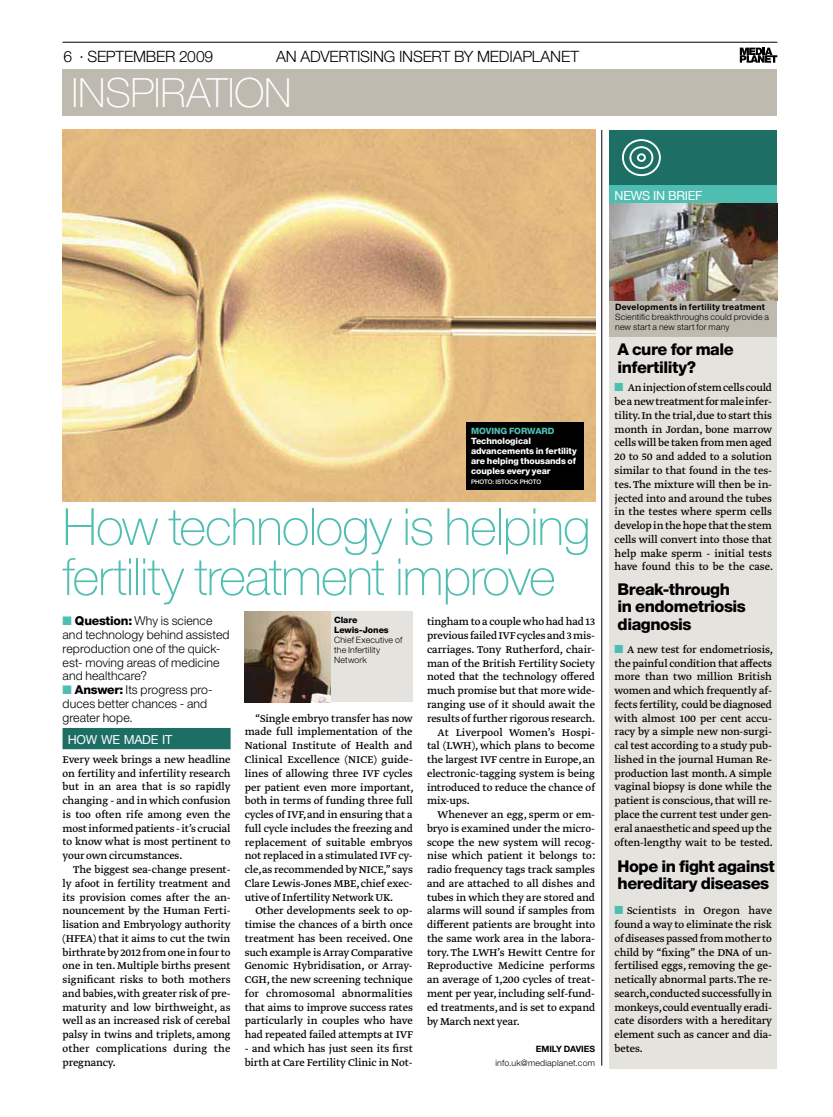
<style>
.page{position:relative;width:833px;height:1117px;background:#fff}
.page>*{position:absolute;margin:0;border:0;box-sizing:border-box;transform-origin:0 0}
.t1{font:100 51.25px/50px "Helvetica Neue MP Pro";letter-spacing:-.02em;color:#4fbeb2}
.t2{font:100 40.38px "Helvetica Neue MP Pro";letter-spacing:-.005em;color:#fff}
.t3{font:800 16.25px/17.5px "Helvetica Neue MP Pro";letter-spacing:-.03em;color:#000}
.t4{font:300 15.62px "Helvetica Neue MP Pro";letter-spacing:-.01em;color:#000}
.t5{font:12.5px "Helvetica Neue MP Pro";letter-spacing:-.02em;color:#fff}
.t6{font:300 12.25px/13.8px "Helvetica Neue MP Pro";letter-spacing:.005em;color:#000}
.t7{font:11.62px/13.8px "Greta Text Pro";letter-spacing:-.005em;color:#000;text-align:justify}
.t8{font:300 8.75px/10px "Helvetica Neue MP Pro";letter-spacing:.02em;color:#000}
.t9{font:800 8.75px/10px "Helvetica Neue MP Pro";letter-spacing:-.01em;color:#fff}
.t10{font:700 8.75px "Helvetica Neue MP Pro";letter-spacing:.025em;color:#000}
.t11{font:800 8.75px/10px "Helvetica Neue MP Pro";letter-spacing:-.01em;color:#000}
.t12{font:800 8.75px "Helvetica Neue MP Pro";letter-spacing:-.005em;color:#4fbeb2}
.t13{font:700 8.75px "Helvetica Neue MP Pro";letter-spacing:-.005em;color:#000}
.t14{font:500 6.25px "Helvetica Neue MP Pro";letter-spacing:-.02em;color:#fff}
.s1{font-weight:800}
</style>
<div class="page">
<hr style="left:62px;top:42px;width:715px;height:1px;background:#000">
<svg style="left:739px;top:48px;width:38px;height:15px"></svg>
<img style="left:62px;top:130px;width:533px;height:371px">
<div style="left:62px;top:727px;width:168px;height:22px;background:#1d6e64"></div>
<div style="left:465px;top:422px;width:118px;height:68px;background:#000"></div>
<hr style="left:601px;top:130px;width:1px;height:935px;background:#000">
<div style="left:329px;top:611px;width:84px;height:91px;background:#e5e3de"></div>
<div style="left:62px;top:69px;width:715px;height:47px;background:#bebab0"></div>
<img style="left:245px;top:611px;width:85px;height:91px">
<div style="left:609px;top:336px;width:168px;height:732px;background:#e5e3de"></div>
<div style="left:609px;top:298px;width:168px;height:38px;background:#bebab0"></div>
<div style="left:609px;top:131px;width:168px;height:54px;background:#1d6e64"></div>
<div style="left:609px;top:185px;width:168px;height:21px;background:#4fbeb2"></div>
<div style="left:622px;top:139px;width:38px;height:37px;border:2px solid #fff;border-radius:50%"></div>
<div style="left:629px;top:146px;width:24px;height:23px;border:2px solid #fff;border-radius:50%"></div>
<div style="left:637px;top:153px;width:9px;height:9px;border:2px solid #fff;border-radius:50%"></div>
<img style="left:609px;top:204px;width:168px;height:97px">
<h3 class="t4" style="left:63px;top:51px;width:151px">6 · SEPTEMBER 2009</h3>
<h3 class="t4" style="left:276px;top:51px;width:304px">AN ADVERTISING INSERT BY MEDIAPLANET</h3>
<h2 class="t2" style="left:72px;top:78px;width:221px">INSPIRATION</h2>
<p class="t5" style="left:614px;top:191px;width:89px">NEWS IN BRIEF</p>
<p class="t12" style="left:471px;top:428px;width:85px">MOVING FORWARD</p>
<p class="t9" style="left:471px;top:437px;width:107px">Technological advancements in fertility are helping thousands of couples every year</p>
<p class="t14" style="left:471px;top:478px;width:72px">PHOTO: ISTOCK PHOTO</p>
<h1 class="t1" style="left:62px;top:508px;width:529px">How technology is helping fertility treatment improve</h1>
<p class="t6" style="left:63px;top:615px;width:168px;text-indent:12px"><span class="s1">Question:</span> Why is science and technology behind assisted reproduction one of the quick&shy;est- moving areas of medicine and healthcare?</p>
<p class="t6" style="left:63px;top:684px;width:152px;text-indent:12px"><span class="s1">Answer:</span> Its progress pro&shy;duces better chances - and greater hope.</p>
<p class="t5" style="left:68px;top:735px;width:106px">HOW WE MADE IT</p>
<p class="t7" style="left:62px;top:753px;width:170px">Every week brings a new headline on fertility and infertility research but in an area that is so rapidly changing - and in which confusion is too often rife among even the most informed patients - it’s crucial to know what is most pertinent to your own circumstances.</p>
<p class="t7" style="left:62px;top:863px;width:170px;text-indent:11px">The biggest sea-change present&shy;ly afoot in fertility treatment and its provision comes after the an&shy;nouncement by the Human Ferti&shy;lisation and Embryology authority (HFEA) that it aims to cut the twin birthrate by 2012 from one in four to one in ten. Multiple births present significant risks to both mothers and babies,with greater risk of pre&shy;maturity and low birthweight, as well as an increased risk of cerebal palsy in twins and triplets, among other complications during the pregnancy.</p>
<p class="t11" style="left:334px;top:616px;width:56px">Clare<br>Lewis-Jones</p>
<p class="t8" style="left:334px;top:636px;width:70px">Chief Executive of the Infertility<br>Network</p>
<p class="t7" style="left:245px;top:712px;width:171px;text-indent:11px">“Single embryo transfer has now made full implementation of the National Institute of Health and Clinical Excellence (NICE) guide&shy;lines of allowing three IVF cycles per patient even more important, both in terms of funding three full cycles of IVF, and in ensuring that a full cycle includes the freezing and replacement of suitable embryos not replaced in a stimulated IVF cy&shy;cle,as recommended by NICE,” says Clare Lewis-Jones MBE, chief exec&shy;utive of Infertility Network UK.</p>
<p class="t7" style="left:245px;top:904px;width:170px;text-indent:11px">Other developments seek to op&shy;timise the chances of a birth once treatment has been received. One such example is Array Comparative Genomic Hybridisation, or Array-CGH, the new screening technique for chromosomal abnormalities that aims to improve success rates particularly in couples who have had repeated failed attempts at IVF</p>
<p class="t7" style="left:245px;top:1042px;width:170px">- and which has just seen its first birth at Care Fertility Clinic in Not-</p>
<p class="t7" style="left:427px;top:615px;width:169px">tingham to a couple who had had 13</p>
<p class="t7" style="left:427px;top:629px;width:169px">previous failed IVF cycles and 3 mis-</p>
<p class="t7" style="left:427px;top:643px;width:169px">carriages. Tony Rutherford, chair-</p>
<p class="t7" style="left:427px;top:657px;width:170px">man of the British Fertility Society</p>
<p class="t7" style="left:427px;top:670px;width:169px">noted that the technology offered</p>
<p class="t7" style="left:427px;top:684px;width:170px">much promise but that more wide-</p>
<p class="t7" style="left:427px;top:698px;width:170px">ranging use of it should await the</p>
<p class="t7" style="left:427px;top:712px;width:170px">results of further rigorous research.</p>
<p class="t7" style="left:437px;top:725px;width:159px">At Liverpool Women’s Hospi-</p>
<p class="t7" style="left:427px;top:739px;width:169px">tal (LWH), which plans to become</p>
<p class="t7" style="left:427px;top:753px;width:169px">the largest IVF centre in Europe, an</p>
<p class="t7" style="left:427px;top:767px;width:169px">electronic-tagging system is being</p>
<p class="t7" style="left:427px;top:780px;width:169px">introduced to reduce the chance of</p>
<p class="t7" style="left:427px;top:794px;width:44px">mix-ups.</p>
<p class="t7" style="left:437px;top:808px;width:159px">Whenever an egg, sperm or em-</p>
<p class="t7" style="left:427px;top:822px;width:169px">bryo is examined under the micro-</p>
<p class="t7" style="left:427px;top:835px;width:169px">scope the new system will recog-</p>
<p class="t7" style="left:427px;top:849px;width:170px">nise which patient it belongs to:</p>
<p class="t7" style="left:427px;top:863px;width:170px">radio frequency tags track samples</p>
<p class="t7" style="left:427px;top:877px;width:170px">and are attached to all dishes and</p>
<p class="t7" style="left:427px;top:890px;width:169px">tubes in which they are stored and</p>
<p class="t7" style="left:427px;top:904px;width:169px">alarms will sound if samples from</p>
<p class="t7" style="left:427px;top:918px;width:170px">different patients are brought into</p>
<p class="t7" style="left:427px;top:932px;width:169px">the same work area in the labora-</p>
<p class="t7" style="left:427px;top:945px;width:170px">tory. The LWH’s Hewitt Centre for</p>
<p class="t7" style="left:427px;top:959px;width:169px">Reproductive Medicine performs</p>
<p class="t7" style="left:427px;top:973px;width:169px">an average of 1,200 cycles of treat-</p>
<p class="t7" style="left:427px;top:987px;width:170px">ment per year, including self-fund-</p>
<p class="t7" style="left:427px;top:1000px;width:170px">ed treatments, and is set to expand</p>
<p class="t7" style="left:427px;top:1014px;width:94px">by March next year.</p>
<p class="t13" style="left:535px;top:1043px;width:61px">EMILY DAVIES</p>
<p class="t8" style="left:495px;top:1058px;width:101px">info.uk@mediaplanet.com</p>
<p class="t10" style="left:615px;top:302px;width:151px">Developments in fertility treatment</p>
<p class="t8" style="left:615px;top:313px;width:155px">Scientific breakthroughs could provide a new start a new start for many</p>
<h3 class="t3" style="left:617px;top:342px;width:117px">A cure for male infertility?</h3>
<p class="t7" style="left:614px;top:381px;width:160px;text-indent:13px">An injection of stem cells could be a new treatment for male infer&shy;tility. In the trial, due to start this month in Jordan, bone marrow cells will be taken from men aged 20 to 50 and added to a solution similar to that found in the tes&shy;tes. The mixture will then be in&shy;jected into and around the tubes in the testes where sperm cells develop in the hope that the stem cells will convert into those that help make sperm - initial tests have found this to be the case.</p>
<h3 class="t3" style="left:617px;top:581px;width:130px">Break-through in endometriosis diagnosis</h3>
<p class="t7" style="left:614px;top:643px;width:160px;text-indent:12px">A new test for endometriosis, the painful condition that affects more than two million British women and which frequently af&shy;fects fertility, could be diagnosed with almost 100 per cent accu&shy;racy by a simple new non-surgi&shy;cal test according to a study pub&shy;lished in the journal Human Re&shy;production last month. A simple vaginal biopsy is done while the patient is conscious, that will re&shy;place the current test under gen&shy;eral anaesthetic and speed up the often-lengthy wait to be tested.</p>
<h3 class="t3" style="left:617px;top:858px;width:159px">Hope in fight against hereditary diseases</h3>
<p class="t7" style="left:614px;top:904px;width:159px;text-indent:12px">Scientists in Oregon have found a way to eliminate the risk of diseases passed from mother to child by “fixing” the DNA of un&shy;fertilised eggs, removing the ge&shy;netically abnormal parts. The re&shy;search,conducted successfully in monkeys, could eventually eradi&shy;cate disorders with a hereditary element such as cancer and dia&shy;betes.</p>
</div>
